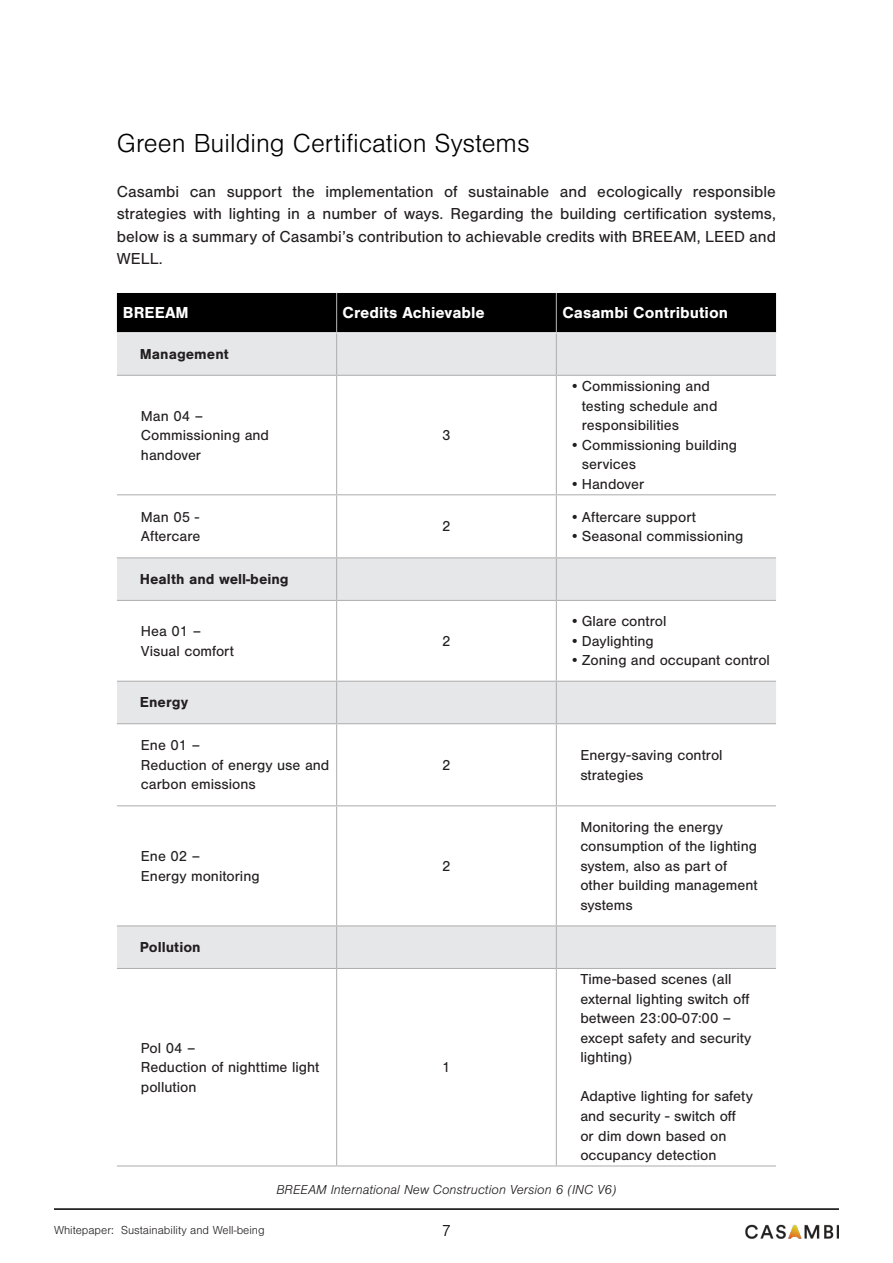
<style>
.page{position:relative;width:893px;height:1263px;background:#fff}
.page>*{position:absolute;margin:0;border:0;box-sizing:border-box;transform-origin:0 0}
.H2_-_Light_18p{font:300 27px "Nimbus San";color:#000}
.Text{font:16.5px/22.5px "Nimbus San";color:#231f20;text-align:justify}
.t1{font:700 16.5px "Nimbus San";color:#fff}
.t2{font:300 16.5px "Nimbus San";color:#000}
.Table_Text{font:15px/19.5px "Nimbus San";color:#231f20}
.t3{font:700 15px "Nimbus San";color:#231f20}
.Info_text_for_Images{font:italic 300 13.5px "Nimbus San";color:#231f20}
.t4{font:300 12px "Nimbus San";color:#231f20}
</style>
<div class="page">
<hr style="left:54px;top:1209px;width:785px;height:1px;background:#000001">
<hr style="left:54px;top:1208px;width:785px;height:1px;background:#000001">
<img style="left:745px;top:1224px;width:94px;height:15px">
<svg style="left:117px;top:293px;width:659px;height:82px;background:#777778"></svg>
<svg style="left:117px;top:558px;width:659px;height:410px"></svg>
<hr style="left:336px;top:293px;width:1px;height:39px;background:#b0b0b0">
<hr style="left:556px;top:293px;width:1px;height:39px;background:#b0b0b0">
<hr style="left:336px;top:333px;width:1px;height:42px;background:#b0b0b0">
<hr style="left:556px;top:333px;width:1px;height:42px;background:#b0b0b0">
<hr style="left:117px;top:375px;width:220px;height:1px;background:#b0b0b0">
<hr style="left:337px;top:375px;width:219px;height:1px;background:#b0b0b0">
<hr style="left:336px;top:376px;width:1px;height:118px;background:#b0b0b0">
<hr style="left:556px;top:375px;width:220px;height:1px;background:#b0b0b0">
<hr style="left:556px;top:376px;width:1px;height:118px;background:#b0b0b0">
<hr style="left:117px;top:494px;width:220px;height:1px;background:#b0b0b0">
<hr style="left:337px;top:494px;width:219px;height:1px;background:#b0b0b0">
<hr style="left:336px;top:495px;width:1px;height:62px;background:#b0b0b0">
<hr style="left:556px;top:494px;width:220px;height:1px;background:#b0b0b0">
<hr style="left:556px;top:495px;width:1px;height:62px;background:#b0b0b0">
<hr style="left:117px;top:557px;width:220px;height:1px;background:#b0b0b0">
<hr style="left:337px;top:557px;width:219px;height:1px;background:#b0b0b0">
<hr style="left:336px;top:558px;width:1px;height:42px;background:#b0b0b0">
<hr style="left:556px;top:557px;width:220px;height:1px;background:#b0b0b0">
<hr style="left:556px;top:558px;width:1px;height:42px;background:#b0b0b0">
<hr style="left:117px;top:600px;width:220px;height:1px;background:#b0b0b0">
<hr style="left:337px;top:600px;width:219px;height:1px;background:#b0b0b0">
<hr style="left:336px;top:601px;width:1px;height:80px;background:#b0b0b0">
<hr style="left:556px;top:600px;width:220px;height:1px;background:#b0b0b0">
<hr style="left:556px;top:601px;width:1px;height:80px;background:#b0b0b0">
<hr style="left:117px;top:681px;width:220px;height:1px;background:#b0b0b0">
<hr style="left:337px;top:681px;width:219px;height:1px;background:#b0b0b0">
<hr style="left:336px;top:682px;width:1px;height:41px;background:#b0b0b0">
<hr style="left:556px;top:681px;width:220px;height:1px;background:#b0b0b0">
<hr style="left:556px;top:682px;width:1px;height:41px;background:#b0b0b0">
<hr style="left:117px;top:723px;width:220px;height:1px;background:#b0b0b0">
<hr style="left:337px;top:723px;width:219px;height:1px;background:#b0b0b0">
<hr style="left:336px;top:724px;width:1px;height:81px;background:#b0b0b0">
<hr style="left:556px;top:723px;width:220px;height:1px;background:#b0b0b0">
<hr style="left:556px;top:724px;width:1px;height:81px;background:#b0b0b0">
<hr style="left:117px;top:805px;width:220px;height:1px;background:#b0b0b0">
<hr style="left:337px;top:805px;width:219px;height:1px;background:#b0b0b0">
<hr style="left:336px;top:806px;width:1px;height:119px;background:#b0b0b0">
<hr style="left:556px;top:805px;width:220px;height:1px;background:#b0b0b0">
<hr style="left:556px;top:806px;width:1px;height:119px;background:#b0b0b0">
<hr style="left:117px;top:332px;width:220px;height:1px;background:#f7f7f7">
<hr style="left:337px;top:332px;width:219px;height:1px;background:#f7f7f7">
<hr style="left:556px;top:332px;width:220px;height:1px;background:#f7f7f7">
<hr style="left:117px;top:925px;width:220px;height:1px;background:#b0b0b0">
<hr style="left:337px;top:925px;width:219px;height:1px;background:#b0b0b0">
<hr style="left:556px;top:925px;width:220px;height:1px;background:#b0b0b0">
<hr style="left:336px;top:926px;width:1px;height:42px;background:#b0b0b0">
<hr style="left:556px;top:926px;width:1px;height:42px;background:#b0b0b0">
<hr style="left:117px;top:968px;width:220px;height:1px;background:#b0b0b0">
<hr style="left:337px;top:968px;width:219px;height:1px;background:#b0b0b0">
<hr style="left:556px;top:968px;width:220px;height:1px;background:#b0b0b0">
<hr style="left:336px;top:969px;width:1px;height:196px;background:#b0b0b0">
<hr style="left:556px;top:969px;width:1px;height:196px;background:#b0b0b0">
<hr style="left:117px;top:1165px;width:220px;height:1px;background:#b0b0b0">
<hr style="left:337px;top:1165px;width:219px;height:1px;background:#b0b0b0">
<hr style="left:556px;top:1165px;width:220px;height:1px;background:#b0b0b0">
<p class="H2_-_Light_18p" style="left:117px;top:129px;width:414px">Green Building Certification Systems</p>
<p class="Text" style="left:117px;top:180px;width:661px">Casambi can support the implementation of sustainable and ecologically responsible strategies with lighting in a number of ways. Regarding the building certification systems, below is a summary of Casambi’s contribution to achievable credits with BREEAM, LEED and WELL.</p>
<p class="t1" style="left:123px;top:304px;width:67px">BREEAM</p>
<p class="t1" style="left:343px;top:304px;width:144px">Credits Achievable</p>
<p class="t1" style="left:562px;top:304px;width:167px">Casambi Contribution</p>
<p class="t3" style="left:140px;top:346px;width:90px">Management</p>
<p class="Table_Text" style="left:141px;top:406px;width:64px">Man 04 –</p>
<p class="Table_Text" style="left:141px;top:426px;width:130px">Commissioning and handover</p>
<p class="Table_Text" style="left:442px;top:426px;width:10px">3</p>
<p class="Table_Text" style="left:141px;top:507px;width:60px">Man 05 -</p>
<p class="Table_Text" style="left:141px;top:527px;width:61px">Aftercare</p>
<p class="t3" style="left:140px;top:571px;width:150px">Health and well-being</p>
<p class="Table_Text" style="left:141px;top:622px;width:62px">Hea 01 –</p>
<p class="Table_Text" style="left:141px;top:641px;width:95px">Visual comfort</p>
<p class="Table_Text" style="left:442px;top:517px;width:10px">2</p>
<p class="Table_Text" style="left:442px;top:631px;width:10px">2</p>
<p class="Table_Text" style="left:582px;top:377px;width:137px;text-indent:-12px">•Commissioning and testing schedule and responsibilities</p>
<p class="Table_Text" style="left:582px;top:435px;width:157px;text-indent:-12px">•Commissioning building services</p>
<p class="Table_Text" style="left:570px;top:474px;width:76px">•Handover</p>
<p class="Table_Text" style="left:570px;top:507px;width:128px">•Aftercare support</p>
<p class="Table_Text" style="left:570px;top:527px;width:175px">•Seasonal commissioning</p>
<p class="Table_Text" style="left:570px;top:612px;width:98px">•Glare control</p>
<p class="Table_Text" style="left:570px;top:631px;width:85px">•Daylighting</p>
<p class="Table_Text" style="left:570px;top:651px;width:202px">•Zoning and occupant control</p>
<p class="t3" style="left:140px;top:694px;width:50px">Energy</p>
<p class="Table_Text" style="left:141px;top:736px;width:61px">Ene 01 –</p>
<p class="Table_Text" style="left:141px;top:755px;width:190px">Reduction of energy use and carbon emissions</p>
<p class="Table_Text" style="left:442px;top:755px;width:10px">2</p>
<p class="Table_Text" style="left:580px;top:745px;width:144px">Energy-saving control strategies</p>
<p class="Table_Text" style="left:141px;top:847px;width:61px">Ene 02 –</p>
<p class="Table_Text" style="left:141px;top:866px;width:120px">Energy monitoring</p>
<p class="t3" style="left:140px;top:939px;width:62px">Pollution</p>
<p class="Table_Text" style="left:442px;top:856px;width:10px">2</p>
<p class="Table_Text" style="left:580px;top:817px;width:179px">Monitoring the energy consumption of the lighting system, also as part of other building management systems</p>
<p class="Table_Text" style="left:580px;top:970px;width:173px">Time-based scenes (all external lighting switch off between 23:00-07:00 – except safety and security lighting)</p>
<p class="Table_Text" style="left:580px;top:1087px;width:174px">Adaptive lighting for safety and security - switch off or dim down based on occupancy detection</p>
<p class="Info_text_for_Images" style="left:276px;top:1182px;width:342px">BREEAM International New Construction Version 6 (INC V6)</p>
<p class="Table_Text" style="left:141px;top:1038px;width:56px">Pol 04 –</p>
<p class="Table_Text" style="left:141px;top:1058px;width:180px">Reduction of nighttime light pollution</p>
<p class="Table_Text" style="left:442px;top:1058px;width:10px">1</p>
<p class="t4" style="left:54px;top:1224px;width:212px">Whitepaper: Sustainability and Well-being</p>
<p class="t2" style="left:442px;top:1222px;width:11px">7</p>
</div>
